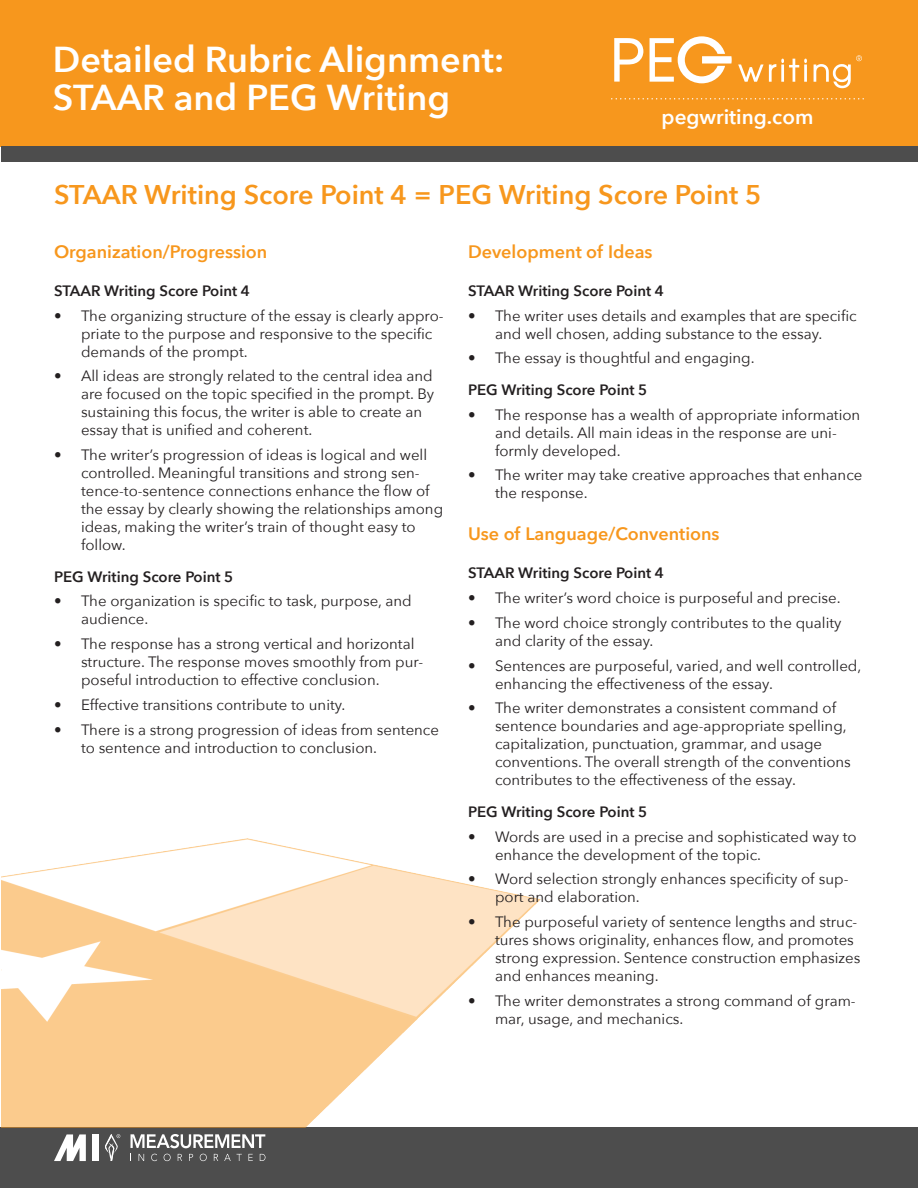
<style>
.page{position:relative;width:918px;height:1188px;background:#fff}
.page>*{position:absolute;margin:0;border:0;box-sizing:border-box;transform-origin:0 0}
.t1{font:600 36px/37.5px "Avenir Next";color:#fff}
.Gold_Header_1{font:600 27px "Avenir Next";color:#f7971d}
.t2{font:600 20.7px "Avenir Next";color:#fff}
.Header_2{font:600 18px "Avenir Next";color:#f7971d}
.t3{font:15px/18px "Avenir Next";color:#231f20}
.Header_3{font:600 15px "Avenir Next";color:#231f20}
</style>
<div class="page">
<div style="left:0;top:0;width:918px;height:147px;background:#f7971d"></div>
<div style="left:1px;top:147px;width:917px;height:15px;background:#4d4d4d"></div>
<div style="left:0;top:1127px;width:918px;height:61px;background:#4d4d4d"></div>
<div style="left:92px;top:1134px;width:7px;height:27px;background:#fff"></div>
<svg style="left:131px;top:1134px;width:134px;height:14px"></svg>
<svg style="left:54px;top:1134px;width:32px;height:27px"></svg>
<svg style="left:139px;top:1154px;width:5px;height:7px"></svg>
<svg style="left:151px;top:1154px;width:6px;height:7px"></svg>
<svg style="left:164px;top:1154px;width:7px;height:7px"></svg>
<svg style="left:178px;top:1154px;width:4px;height:7px"></svg>
<svg style="left:189px;top:1154px;width:4px;height:7px"></svg>
<svg style="left:200px;top:1154px;width:7px;height:7px"></svg>
<svg style="left:214px;top:1154px;width:4px;height:7px"></svg>
<svg style="left:224px;top:1154px;width:7px;height:7px"></svg>
<svg style="left:237px;top:1154px;width:5px;height:7px"></svg>
<svg style="left:248px;top:1154px;width:5px;height:7px"></svg>
<svg style="left:260px;top:1154px;width:5px;height:6px"></svg>
<svg style="left:105px;top:1134px;width:15px;height:26px"></svg>
<svg style="left:612px;top:98px;width:251px;height:2px"></svg>
<svg style="left:738px;top:59px;width:69px;height:23px"></svg>
<svg style="left:614px;top:38px;width:29px;height:44px"></svg>
<svg style="left:650px;top:36px;width:82px;height:47px"></svg>
<svg style="left:814px;top:55px;width:48px;height:33px"></svg>
<img style="left:2px;top:838px;width:538px;height:289px">
<h1 class="t1" style="left:53px;top:40px;width:453px">Detailed Rubric Alignment:<br>STAAR and PEG Writing</h1>
<h3 class="t2" style="left:662px;top:99px;width:153px">pegwriting.com</h3>
<p class="Gold_Header_1" style="left:54px;top:171px;width:709px">STAAR Writing Score Point 4 = PEG Writing Score Point 5</p>
<p class="Header_2" style="left:54px;top:236px;width:215px">Organization/Progression</p>
<p class="Header_3" style="left:54px;top:278px;width:198px">STAAR Writing Score Point 4</p>
<p class="t3" style="left:81px;top:306px;width:364px;text-indent:-27px">• The organizing structure of the essay is clearly appro&shy;priate to the purpose and responsive to the specific demands of the prompt.</p>
<p class="t3" style="left:81px;top:367px;width:355px;text-indent:-27px">• All ideas are strongly related to the central idea and are focused on the topic specified in the prompt. By sustaining this focus, the writer is able to create an essay that is unified and coherent.</p>
<p class="t3" style="left:81px;top:445px;width:364px;text-indent:-27px">• The writer’s progression of ideas is logical and well controlled. Meaningful transitions and strong sen&shy;tence-to-sentence connections enhance the flow of the essay by clearly showing the relationships among ideas, making the writer’s train of thought easy to follow.</p>
<p class="Header_3" style="left:54px;top:564px;width:181px">PEG Writing Score Point 5</p>
<p class="t3" style="left:81px;top:592px;width:332px;text-indent:-27px">• The organization is specific to task, purpose, and audience.</p>
<p class="t3" style="left:81px;top:634px;width:344px;text-indent:-27px">• The response has a strong vertical and horizontal structure. The response moves smoothly from pur&shy;poseful introduction to effective conclusion.</p>
<p class="t3" style="left:54px;top:695px;width:293px">• Effective transitions contribute to unity.</p>
<p class="t3" style="left:81px;top:720px;width:360px;text-indent:-27px">• There is a strong progression of ideas from sentence to sentence and introduction to conclusion.</p>
<p class="Header_2" style="left:468px;top:236px;width:186px">Development of Ideas</p>
<p class="Header_3" style="left:468px;top:278px;width:198px">STAAR Writing Score Point 4</p>
<p class="t3" style="left:468px;top:306px;width:390px;text-align:center">• The writer uses details and examples that are specific and well chosen, adding substance to the essay.</p>
<p class="t3" style="left:468px;top:349px;width:288px">• The essay is thoughtful and engaging.</p>
<p class="Header_3" style="left:468px;top:377px;width:181px">PEG Writing Score Point 5</p>
<p class="t3" style="left:495px;top:405px;width:367px;text-indent:-27px">• The response has a wealth of appropriate information and details. All main ideas in the response are uni&shy;formly developed.</p>
<p class="t3" style="left:495px;top:466px;width:369px;text-indent:-27px">• The writer may take creative approaches that enhance the response.</p>
<p class="Header_2" style="left:468px;top:519px;width:253px">Use of Language/Conventions</p>
<p class="Header_3" style="left:468px;top:560px;width:198px">STAAR Writing Score Point 4</p>
<p class="t3" style="left:468px;top:588px;width:374px">• The writer’s word choice is purposeful and precise.</p>
<p class="t3" style="left:495px;top:613px;width:348px;text-indent:-27px">• The word choice strongly contributes to the quality and clarity of the essay.</p>
<p class="t3" style="left:495px;top:656px;width:368px;text-indent:-27px">• Sentences are purposeful, varied, and well controlled, enhancing the effectiveness of the essay.</p>
<p class="t3" style="left:495px;top:699px;width:357px;text-indent:-27px">• The writer demonstrates a consistent command of sentence boundaries and age-appropriate spelling, capitalization, punctuation, grammar, and usage conventions. The overall strength of the conventions contributes to the effectiveness of the essay.</p>
<p class="Header_3" style="left:468px;top:799px;width:181px">PEG Writing Score Point 5</p>
<p class="t3" style="left:495px;top:827px;width:363px;text-indent:-27px">• Words are used in a precise and sophisticated way to enhance the development of the topic.</p>
<p class="t3" style="left:495px;top:870px;width:355px;text-indent:-27px">• Word selection strongly enhances specificity of sup&shy;port and elaboration.</p>
<p class="t3" style="left:495px;top:912px;width:367px;text-indent:-27px">• The purposeful variety of sentence lengths and struc&shy;tures shows originality, enhances flow, and promotes strong expression. Sentence construction emphasizes and enhances meaning.</p>
<p class="t3" style="left:495px;top:991px;width:362px;text-indent:-27px">• The writer demonstrates a strong command of gram&shy;mar, usage, and mechanics.</p>
</div>
